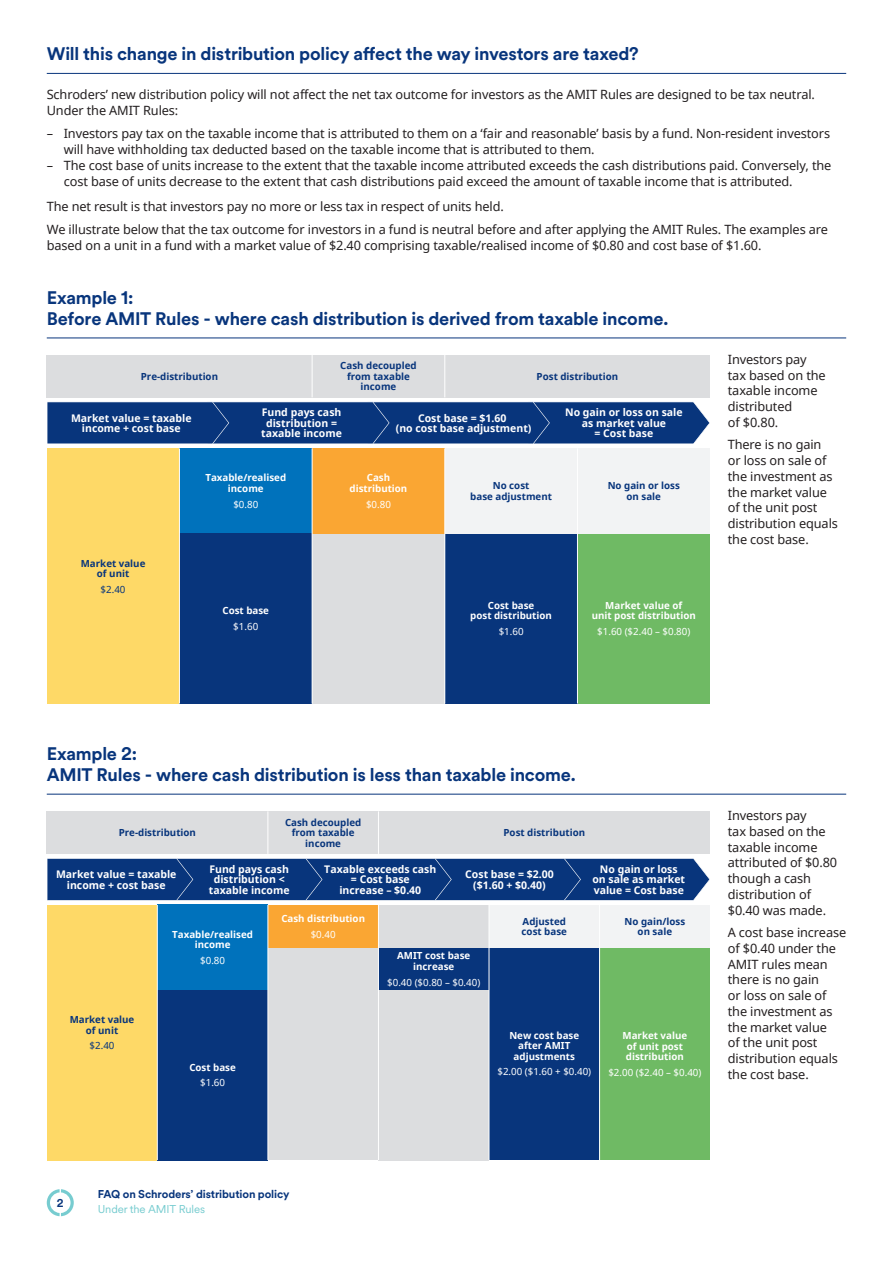
<style>
.page{position:relative;width:893px;height:1263px;background:#fff}
.page>*{position:absolute;margin:0;border:0;box-sizing:border-box;transform-origin:0 0}
.t1{font:700 18px/21px "Schroders Circular";letter-spacing:-.01em;color:#08357c}
.t2{font:12.75px/15.8px "Noto Sans";letter-spacing:-.01em;color:#231f20}
.t3{font:700 11.25px "Schroders Circular";letter-spacing:-.01em;color:#08357c}
.t4{font:11.25px "Schroders Circular";letter-spacing:-.01em;color:#77ccd0}
.t5{font:700 10.5px/10.5px "Noto Sans";color:#fff;text-align:center}
.t6{font:700 9.75px/10.5px "Noto Sans";color:#fff;text-align:center}
.t7{font:700 9.75px/10.5px "Noto Sans";color:#08357c;text-align:center}
.t8{font:9.75px "Noto Sans";color:#fff}
.t9{font:9.75px "Noto Sans";color:#08357c}
</style>
<div class="page">
<hr style="left:47px;top:73px;width:799px;height:1px;background:#08357c">
<hr style="left:47px;top:338px;width:799px;height:1px;background:#08357c">
<hr style="left:47px;top:794px;width:799px;height:1px;background:#08357c">
<div style="left:312px;top:355px;width:133px;height:42px;background:#dcdddf"></div>
<div style="left:577px;top:533px;width:133px;height:170px;background:#6fba64"></div>
<div style="left:577px;top:448px;width:133px;height:85px;background:#f2f3f4"></div>
<svg style="left:47px;top:402px;width:663px;height:42px;background:#103b80"></svg>
<div style="left:47px;top:448px;width:132px;height:255px;background:#fed967"></div>
<div style="left:47px;top:355px;width:265px;height:42px;background:#dcdddf"></div>
<div style="left:445px;top:355px;width:265px;height:42px;background:#dcdddf"></div>
<div style="left:179px;top:448px;width:133px;height:85px;background:#0072bc"></div>
<div style="left:179px;top:533px;width:133px;height:170px;background:#08357c"></div>
<div style="left:312px;top:533px;width:133px;height:170px;background:#dcdddf"></div>
<div style="left:445px;top:533px;width:132px;height:170px;background:#08357c"></div>
<div style="left:445px;top:448px;width:132px;height:85px;background:#f2f3f4"></div>
<div style="left:312px;top:448px;width:133px;height:85px;background:#faa633"></div>
<hr style="left:312px;top:355px;width:1px;height:42px;background:#fff">
<hr style="left:444px;top:355px;width:1px;height:42px;background:#fff">
<hr style="left:577px;top:448px;width:1px;height:255px;background:#fff">
<hr style="left:444px;top:448px;width:1px;height:255px;background:#fff">
<hr style="left:312px;top:448px;width:1px;height:255px;background:#fff">
<hr style="left:179px;top:448px;width:1px;height:255px;background:#fff">
<svg style="left:47px;top:858px;width:663px;height:43px;background:#154083"></svg>
<div style="left:47px;top:905px;width:110px;height:255px;background:#fed967"></div>
<div style="left:47px;top:811px;width:221px;height:43px;background:#dcdddf"></div>
<div style="left:268px;top:811px;width:110px;height:43px;background:#dcdddf"></div>
<div style="left:378px;top:811px;width:332px;height:43px;background:#dcdddf"></div>
<div style="left:157px;top:905px;width:111px;height:85px;background:#0072bc"></div>
<div style="left:157px;top:990px;width:111px;height:170px;background:#08357c"></div>
<div style="left:268px;top:947px;width:110px;height:213px;background:#dcdddf"></div>
<div style="left:378px;top:990px;width:111px;height:170px;background:#dcdddf"></div>
<div style="left:489px;top:947px;width:111px;height:213px;background:#08357c"></div>
<div style="left:600px;top:947px;width:110px;height:213px;background:#6fba64"></div>
<div style="left:489px;top:905px;width:111px;height:42px;background:#f2f3f4"></div>
<div style="left:600px;top:905px;width:110px;height:42px;background:#f2f3f4"></div>
<div style="left:378px;top:947px;width:111px;height:43px;background:#08357c"></div>
<div style="left:378px;top:905px;width:111px;height:42px;background:#dcdddf"></div>
<div style="left:268px;top:905px;width:110px;height:42px;background:#faa633"></div>
<hr style="left:268px;top:811px;width:1px;height:43px;background:#fff">
<hr style="left:378px;top:811px;width:1px;height:43px;background:#fff">
<hr style="left:378px;top:905px;width:1px;height:255px;background:#fff">
<hr style="left:489px;top:905px;width:1px;height:255px;background:#fff">
<hr style="left:599px;top:905px;width:1px;height:255px;background:#fff">
<hr style="left:268px;top:905px;width:1px;height:255px;background:#fff">
<hr style="left:157px;top:905px;width:1px;height:255px;background:#fff">
<svg style="left:47px;top:1189px;width:27px;height:27px"></svg>
<h1 class="t1" style="left:47px;top:43px;width:593px">Will this change in distribution policy affect the way investors are taxed?</h1>
<p class="t2" style="left:47px;top:87px;width:770px">Schroders’ new distribution policy will not affect the net tax outcome for investors as the AMIT Rules are designed to be tax neutral.<br>Under the AMIT Rules:</p>
<p class="t2" style="left:64px;top:126px;width:769px">Investors pay tax on the taxable income that is attributed to them on a ‘fair and reasonable’ basis by a fund. Non-resident investors will have withholding tax deducted based on the taxable income that is attributed to them.<br>The cost base of units increase to the extent that the taxable income attributed exceeds the cash distributions paid. Conversely, the cost base of units decrease to the extent that cash distributions paid exceed the amount of taxable income that is attributed.</p>
<p class="t2" style="left:47px;top:194px;width:783px;line-height:23.2px">The net result is that investors pay no more or less tax in respect of units held.<br>We illustrate below that the tax outcome for investors in a fund is neutral before and after applying the AMIT Rules. The examples are</p>
<p class="t2" style="left:47px;top:237px;width:716px">based on a unit in a fund with a market value of $2.40 comprising taxable/realised income of $0.80 and cost base of $1.60.</p>
<h1 class="t1" style="left:47px;top:286px;width:623px">Example 1:<br>Before AMIT Rules - where cash distribution is derived from taxable income.</h1>
<p class="t2" style="left:728px;top:351px;width:99px">Investors pay tax based on the taxable income distributed<br>of $0.80.</p>
<p class="t2" style="left:728px;top:437px;width:112px">There is no gain<br>or loss on sale of the investment as the market value of the unit post distribution equals the cost base.</p>
<p class="t7" style="left:340px;top:360px;width:78px">Cash decoupled from taxable income</p>
<p class="t7" style="left:141px;top:370px;width:79px">Pre-distribution</p>
<p class="t7" style="left:537px;top:370px;width:83px">Post distribution</p>
<p class="t5" style="left:71px;top:412px;width:122px">Market value = taxable income + cost base</p>
<p class="t5" style="left:261px;top:407px;width:82px">Fund pays cash distribution = taxable income</p>
<p class="t5" style="left:396px;top:412px;width:137px">Cost base = $1.60<br>(no cost base adjustment)</p>
<p class="t5" style="left:565px;top:407px;width:119px">No gain or loss on sale as market value<br>= Cost base</p>
<p class="t6" style="left:350px;top:472px;width:59px">Cash distribution</p>
<p class="t8" style="left:366px;top:497px;width:26px">$0.80</p>
<p class="t6" style="left:205px;top:472px;width:82px">Taxable/realised income</p>
<p class="t8" style="left:233px;top:497px;width:26px">$0.80</p>
<p class="t7" style="left:470px;top:480px;width:83px">No cost<br>base adjustment</p>
<p class="t7" style="left:608px;top:480px;width:74px">No gain or loss on sale</p>
<p class="t7" style="left:81px;top:557px;width:66px">Market value of unit</p>
<p class="t9" style="left:101px;top:583px;width:26px">$2.40</p>
<p class="t6" style="left:223px;top:605px;width:48px">Cost base</p>
<p class="t8" style="left:233px;top:620px;width:26px">$1.60</p>
<p class="t6" style="left:470px;top:599px;width:83px">Cost base<br>post distribution</p>
<p class="t8" style="left:499px;top:625px;width:26px">$1.60</p>
<p class="t6" style="left:592px;top:599px;width:106px">Market value of<br>unit post distribution</p>
<p class="t8" style="left:597px;top:625px;width:95px">$1.60 ($2.40 $0.80)</p>
<h1 class="t1" style="left:47px;top:742px;width:530px">Example 2:<br>AMIT Rules - where cash distribution is less than taxable income.</h1>
<p class="t7" style="left:285px;top:817px;width:78px">Cash decoupled from taxable income</p>
<p class="t7" style="left:119px;top:827px;width:79px">Pre-distribution</p>
<p class="t7" style="left:503px;top:827px;width:83px">Post distribution</p>
<p class="t5" style="left:56px;top:869px;width:122px">Market value = taxable income + cost base</p>
<p class="t5" style="left:209px;top:863px;width:82px">Fund pays cash distribution &lt; taxable income</p>
<p class="t5" style="left:324px;top:863px;width:114px">Taxable exceeds cash = Cost base<br>increase – $0.40</p>
<p class="t5" style="left:592px;top:863px;width:94px">No gain or loss on sale as market value = Cost base</p>
<p class="t5" style="left:465px;top:869px;width:90px">Cost base = $2.00 ($1.60 + $0.40)</p>
<p class="t7" style="left:70px;top:1014px;width:66px">Market value of unit</p>
<p class="t9" style="left:90px;top:1039px;width:26px">$2.40</p>
<p class="t6" style="left:172px;top:929px;width:82px">Taxable/realised income</p>
<p class="t8" style="left:200px;top:954px;width:26px">$0.80</p>
<p class="t6" style="left:189px;top:1062px;width:48px">Cost base</p>
<p class="t8" style="left:200px;top:1076px;width:26px">$1.60</p>
<p class="t6" style="left:281px;top:913px;width:85px">Cash distribution</p>
<p class="t8" style="left:311px;top:927px;width:26px">$0.40</p>
<p class="t6" style="left:397px;top:950px;width:75px">AMIT cost base increase</p>
<p class="t8" style="left:387px;top:975px;width:95px">$0.40 ($0.80 $0.40)</p>
<p class="t7" style="left:522px;top:915px;width:47px;text-align:left">Adjusted cost base</p>
<p class="t7" style="left:624px;top:915px;width:62px">No gain/loss on sale</p>
<p class="t6" style="left:509px;top:1029px;width:71px">New cost base after AMIT adjustments</p>
<p class="t8" style="left:497px;top:1065px;width:95px">$2.00 ($1.60 + $0.40)</p>
<p class="t6" style="left:623px;top:1030px;width:66px">Market value of unit post distribution</p>
<p class="t8" style="left:608px;top:1065px;width:95px">$2.00 ($2.40 $0.40)</p>
<p class="t2" style="left:728px;top:807px;width:111px">Investors pay<br>tax based on the taxable income attributed of $0.80 though a cash distribution of $0.40 was made.</p>
<p class="t2" style="left:728px;top:924px;width:120px">A cost base increase of $0.40 under the<br>AMIT rules mean there is no gain<br>or loss on sale of the investment as the market value<br>of the unit post distribution equals the cost base.</p>
<p class="t3" style="left:57px;top:1195px;width:8px">2</p>
<p class="t3" style="left:98px;top:1187px;width:193px">FAQ on Schroders’ distribution policy</p>
<p class="t4" style="left:98px;top:1202px;width:109px">Under the AMIT Rules</p>
</div>
